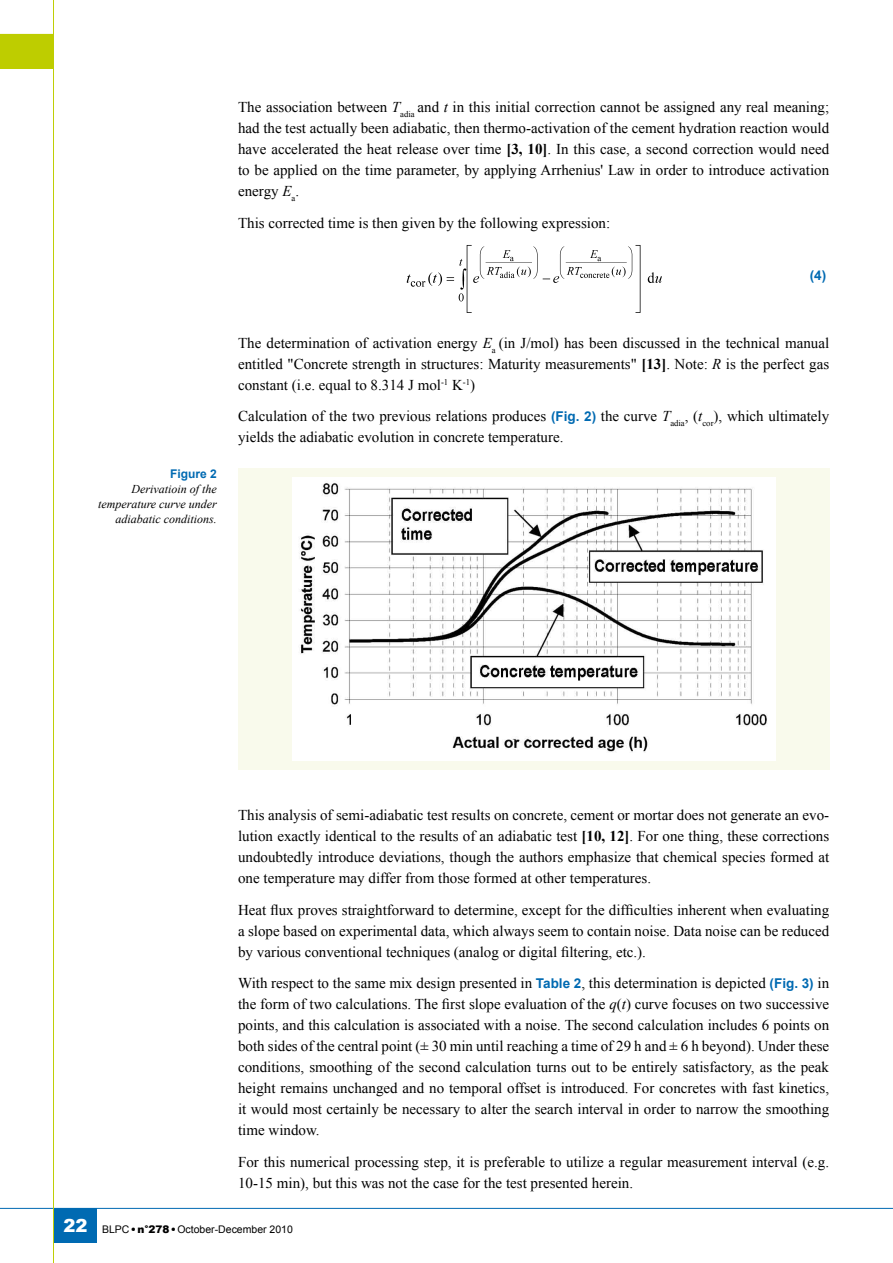
<style>
.page{position:relative;width:893px;height:1263px;background:#fff}
.page>*{position:absolute;margin:0;border:0;box-sizing:border-box;transform-origin:0 0}
.t1{font:15px/21px "Times New Roman";color:#000;text-align:justify}
.t2{font:700 13.5px "Arial";color:#006ab2}
.t3{font:italic 12px/15px "Times New Roman";color:#000;text-align:right}
.t4{font:700 12px "Arial";color:#006ab2}
.t5{font:10.5px "Arial";color:#000}
.s1{font-style:italic}
.s2{font-weight:700}
.s3{font-family:"Arial";font-weight:700;font-size:13.5px;color:#006ab2}
.s4{font-weight:900;font-size:18px;color:#fff}
.s5{font-weight:900}
</style>
<div class="page">
<hr style="left:0;top:1208px;width:893px;height:1px;background:#006ab2">
<svg style="left:0;top:0;width:54px;height:1263px"></svg>
<div style="left:54px;top:1208px;width:43px;height:34px;background:#006ab2"></div>
<img style="left:406px;top:245px;width:256px;height:68px">
<div style="left:238px;top:468px;width:591px;height:302px;background:#f9faec"></div>
<img style="left:292px;top:477px;width:483px;height:283px">
<p class="t1" style="left:238px;top:97px;width:593px">The association between <span class="s1">T</span><sub>adia</sub> and <span class="s1">t</span> in this initial correction cannot be assigned any real meaning; had the test actually been adiabatic, then thermo-activation of the cement hydration reaction would have accelerated the heat release over time <span class="s2">[3, 10]</span>. In this case, a second correction would need to be applied on the time parameter, by applying Arrhenius' Law in order to introduce activation energy <span class="s1">E</span><sub>a</sub>.</p>
<p class="t1" style="left:238px;top:212px;width:374px">This corrected time is then given by the following expression:</p>
<p class="t2" style="left:810px;top:267px;width:18px">(4)</p>
<p class="t4" style="left:170px;top:466px;width:48px">Figure 2</p>
<p class="t3" style="left:98px;top:481px;width:120px">Derivatioin of the temperature curve under adiabatic conditions.</p>
<p class="t1" style="left:238px;top:332px;width:593px">The determination of activation energy <span class="s1">E</span><sub>a</sub> (in J/mol) has been discussed in the technical manual entitled "Concrete strength in structures: Maturity measurements" <span class="s2">[13]</span>. Note: <span class="s1">R</span> is the perfect gas constant (i.e. equal to 8.314 J mol<sup>-1</sup> K<sup>-1</sup>)</p>
<p class="t1" style="left:238px;top:406px;width:593px">Calculation of the two previous relations produces <span class="s3">(Fig. 2)</span> the curve <span class="s1">T</span><sub>adia</sub>, (<span class="s1">t</span><sub>cor</sub>), which ultimately yields the adiabatic evolution in concrete temperature.</p>
<p class="t1" style="left:238px;top:805px;width:593px">This analysis of semi-adiabatic test results on concrete, cement or mortar does not generate an evo&shy;lution exactly identical to the results of an adiabatic test <span class="s2">[10, 12]</span>. For one thing, these corrections undoubtedly introduce deviations, though the authors emphasize that chemical species formed at one temperature may differ from those formed at other temperatures.</p>
<p class="t1" style="left:238px;top:899px;width:593px">Heat flux proves straightforward to determine, except for the difficulties inherent when evaluating a slope based on experimental data, which always seem to contain noise. Data noise can be reduced by various conventional techniques (analog or digital filtering, etc.).</p>
<p class="t1" style="left:238px;top:973px;width:593px">With respect to the same mix design presented in <span class="s3">Table 2</span>, this determination is depicted <span class="s3">(Fig. 3)</span> in the form of two calculations. The first slope evaluation of the <span class="s1">q</span>(<span class="s1">t</span>) curve focuses on two successive points, and this calculation is associated with a noise. The second calculation includes 6 points on both sides of the central point (± 30 min until reaching a time of 29 h and ± 6 h beyond). Under these conditions, smoothing of the second calculation turns out to be entirely satisfactory, as the peak height remains unchanged and no temporal offset is introduced. For concretes with fast kinetics, it would most certainly be necessary to alter the search interval in order to narrow the smoothing time window.</p>
<p class="t1" style="left:238px;top:1151px;width:592px">For this numerical processing step, it is preferable to utilize a regular measurement interval (e.g.<br>10-15 min), but this was not the case for the test presented herein.</p>
<p class="t5" style="left:63px;top:1222px;width:231px"><span class="s4">22</span> BLPC <span class="s5">• n°278 •</span>october-december 2010</p>
</div>
